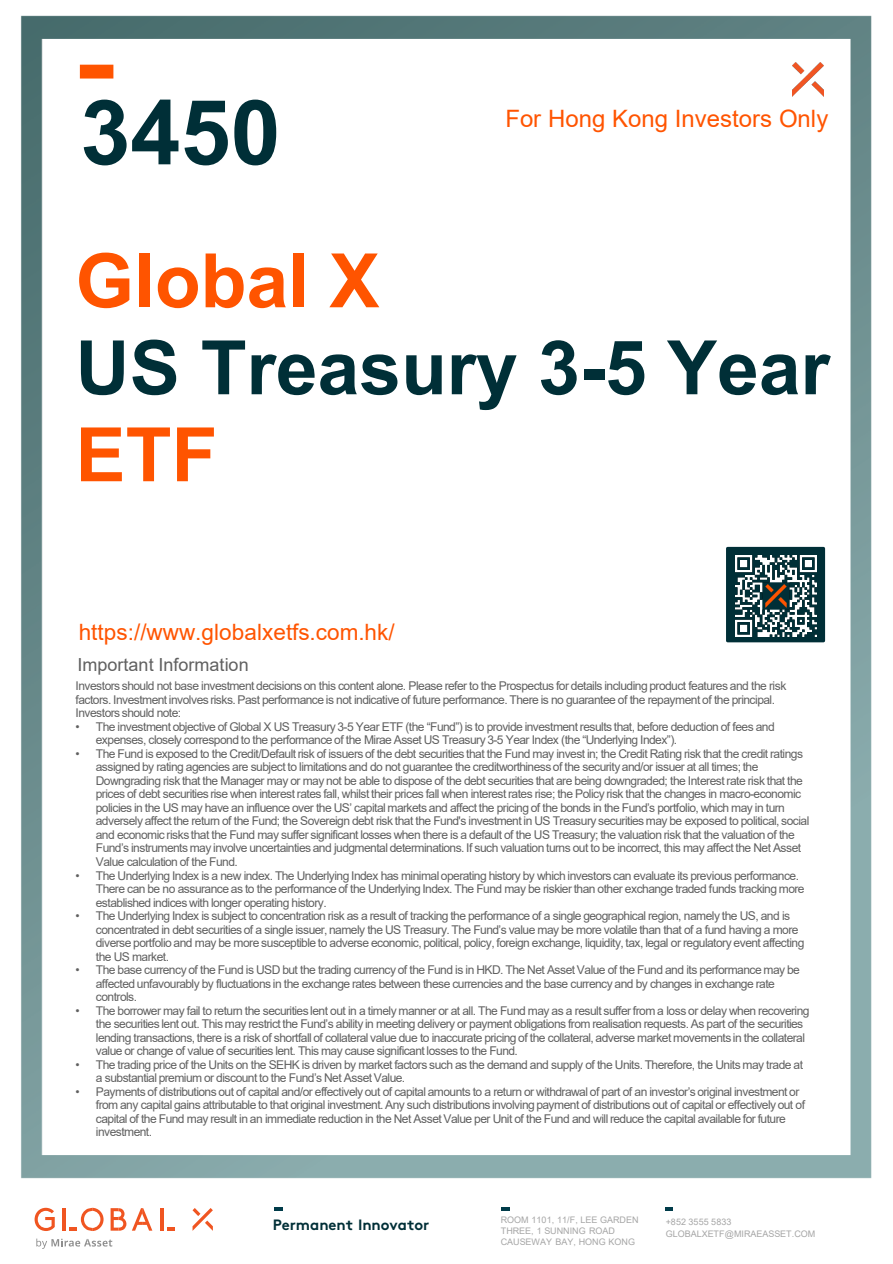
<style>
.page{position:relative;width:893px;height:1264px;background:#fff}
.page>*{position:absolute;margin:0;border:0;box-sizing:border-box;transform-origin:0 0}
.t1{font:700 90px "Arial";color:#002f37}
.t2{font:700 75px/86.8px "Arial";color:#002f37}
.t3{font:700 75px "Arial";color:#ff5400}
.t4{font:24px "Arial";color:#ff5400}
.t5{font:22.5px "Arial";letter-spacing:.005em;color:#ff5400}
.t6{font:18px "Arial";color:#606060}
.t7{font:700 15px "Brown";color:#002f37}
.t8{font:12px/13.5px "Arial";letter-spacing:-.05em;color:#606060}
.t9{font:9px/10.8px "Arial";color:#a6a6a6}
.s1{color:#ff5400}
</style>
<div class="page">
<svg style="left:111px;top:1208px;width:15px;height:22px"></svg>
<svg style="left:132px;top:1208px;width:20px;height:22px"></svg>
<svg style="left:192px;top:1208px;width:21px;height:22px"></svg>
<hr style="left:161px;top:1207px;width:3px;height:23px;background:#f05521">
<svg style="left:167px;top:1227px;width:8px;height:3px"></svg>
<svg style="left:35px;top:1207px;width:20px;height:23px"></svg>
<hr style="left:63px;top:1207px;width:3px;height:23px;background:#f05521">
<svg style="left:69px;top:1207px;width:35px;height:23px"></svg>
<svg style="left:36px;top:1238px;width:76px;height:10px"></svg>
<svg style="left:665px;top:1207px;width:8px;height:3px"></svg>
<svg style="left:501px;top:1207px;width:8px;height:3px"></svg>
<svg style="left:274px;top:1207px;width:8px;height:3px"></svg>
<img style="left:21px;top:15px;width:851px;height:1164px">
<div style="left:80px;top:65px;width:33px;height:13px;background:#ff5400"></div>
<img style="left:792px;top:62px;width:31px;height:34px">
<div style="left:726px;top:546px;width:99px;height:96px;border:3px solid #002f37"></div>
<img style="left:730px;top:550px;width:91px;height:91px">
<p class="t1" style="left:80px;top:69px;width:202px">3450</p>
<p class="t4" style="left:505px;top:102px;width:324px">For Hong Kong Investors Only</p>
<p class="t2" style="left:75px;top:238px;width:755px"><span class="s1">Global X<br></span>US Treasury 3-5 Year</p>
<p class="t3" style="left:75px;top:402px;width:143px">ETF</p>
<p class="t5" style="left:79px;top:616px;width:317px">https://www.globalxetfs.com.hk/</p>
<p class="t6" style="left:77px;top:652px;width:173px">Important Information</p>
<p class="t8" style="left:75px;top:679px;width:712px">Investors should not base investment decisions on this content alone. Please refer to the Prospectus for details including product features and the risk factors. Investment involves risks. Past performance is not indicative of future performance. There is no guarantee of the repayment of the principal.<br>Investors should note:</p>
<p class="t8" style="left:96px;top:719px;width:680px;text-indent:-20px">• The investment objective of Global X US Treasury 3-5 Year ETF (the “Fund”) is to provide investment results that, before deduction of fees and expenses, closely correspond to the performance of the Mirae Asset US Treasury 3-5 Year Index (the “Underlying Index”).</p>
<p class="t8" style="left:96px;top:746px;width:715px;text-indent:-20px">• The Fund is exposed to the Credit/Default risk of issuers of the debt securities that the Fund may invest in; the Credit Rating risk that the credit ratings assigned by rating agencies are subject to limitations and do not guarantee the creditworthiness of the security and/or issuer at all times; the Downgrading risk that the Manager may or may not be able to dispose of the debt securities that are being downgraded; the Interest rate risk that the prices of debt securities rise when interest rates fall, whilst their prices fall when interest rates rise; the Policy risk that the changes in macro-economic policies in the US may have an influence over the US’ capital markets and affect the pricing of the bonds in the Fund’s portfolio, which may in turn adversely affect the return of the Fund; the Sovereign debt risk that the Fund's investment in US Treasury securities may be exposed to political, social and economic risks that the Fund may suffer significant losses when there is a default of the US Treasury; the valuation risk that the valuation of the Fund’s instruments may involve uncertainties and judgmental determinations. If such valuation turns out to be incorrect, this may affect the Net Asset Value calculation of the Fund.</p>
<p class="t8" style="left:96px;top:868px;width:710px;text-indent:-20px">• The Underlying Index is a new index. The Underlying Index has minimal operating history by which investors can evaluate its previous performance.<br>There can be no assurance as to the performance of the Underlying Index. The Fund may be riskier than other exchange traded funds tracking more established indices with longer operating history.</p>
<p class="t8" style="left:96px;top:908px;width:710px;text-indent:-20px">• The Underlying Index is subject to concentration risk as a result of tracking the performance of a single geographical region, namely the US, and is concentrated in debt securities of a single issuer, namely the US Treasury. The Fund’s value may be more volatile than that of a fund having a more diverse portfolio and may be more susceptible to adverse economic, political, policy, foreign exchange, liquidity, tax, legal or regulatory event affecting the US market.</p>
<p class="t8" style="left:96px;top:962px;width:705px;text-indent:-20px">• The base currency of the Fund is USD but the trading currency of the Fund is in HKD. The Net Asset Value of the Fund and its performance may be affected unfavourably by fluctuations in the exchange rates between these currencies and the base currency and by changes in exchange rate controls.</p>
<p class="t8" style="left:96px;top:1003px;width:715px;text-indent:-20px">• The borrower may fail to return the securities lent out in a timely manner or at all. The Fund may as a result suffer from a loss or delay when recovering the securities lent out. This may restrict the Fund’s ability in meeting delivery or payment obligations from realisation requests. As part of the securities lending transactions, there is a risk of shortfall of collateral value due to inaccurate pricing of the collateral, adverse market movements in the collateral value or change of value of securities lent. This may cause significant losses to the Fund.</p>
<p class="t8" style="left:96px;top:1057px;width:708px;text-indent:-20px">• The trading price of the Units on the SEHK is driven by market factors such as the demand and supply of the Units. Therefore, the Units may trade at a substantial premium or discount to the Fund’s Net Asset Value.</p>
<p class="t8" style="left:96px;top:1084px;width:710px;text-indent:-20px">• Payments of distributions out of capital and/or effectively out of capital amounts to a return or withdrawal of part of an investor’s original investment or from any capital gains attributable to that original investment. Any such distributions involving payment of distributions out of capital or effectively out of capital of the Fund may result in an immediate reduction in the Net Asset Value per Unit of the Fund and will reduce the capital available for future investment.</p>
<p class="t7" style="left:273px;top:1212px;width:158px">Permanent Innovator</p>
<p class="t9" style="left:500px;top:1214px;width:139px">ROOM 1101, 11/F, LEE GARDEN<br>THREE, 1 SUNNING ROAD<br>CAUSEWAY BAY, HONG KONG</p>
<p class="t9" style="left:665px;top:1215px;width:151px;line-height:11.9px">+852 3555 5833<br>GLOBALXETF@MIRAEASSET.COM</p>
</div>
